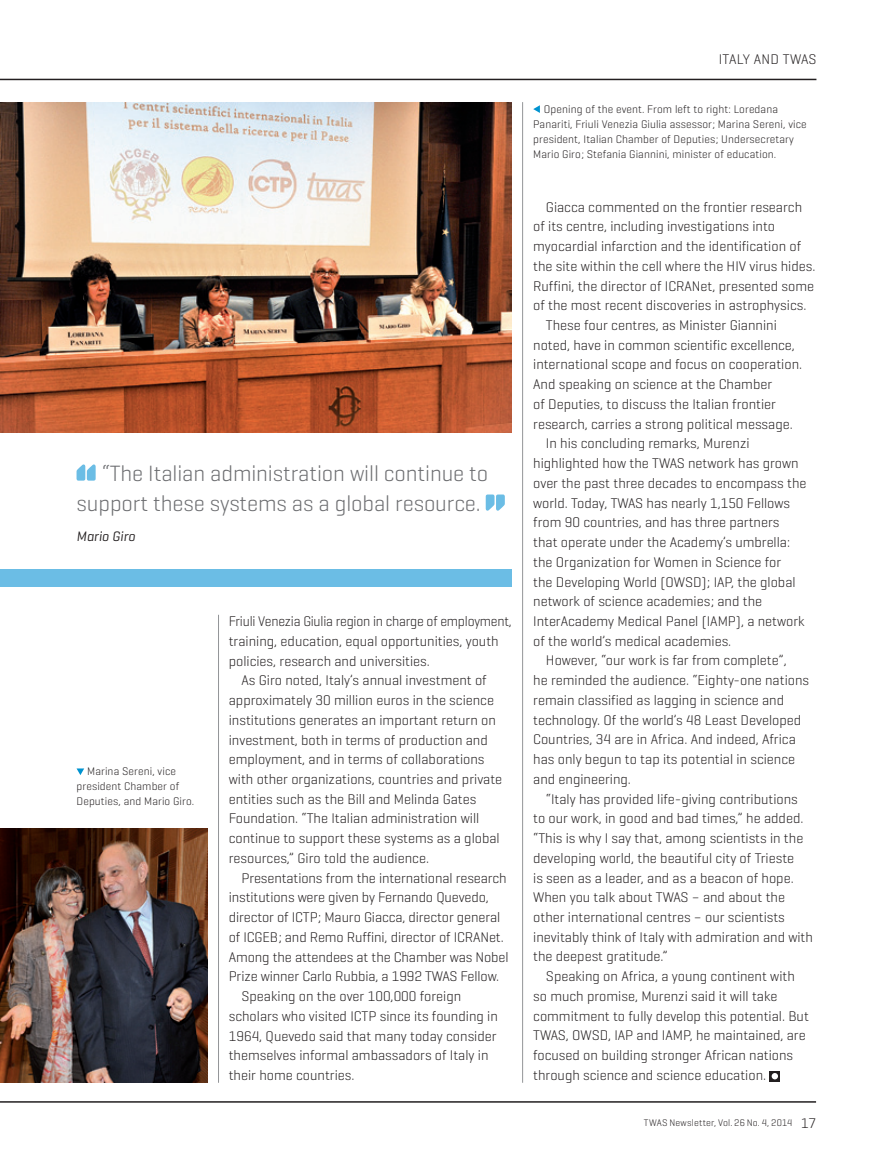
<style>
.page{position:relative;width:893px;height:1170px;background:#fff}
.page>*{position:absolute;margin:0;border:0;box-sizing:border-box;transform-origin:0 0}
.t1{font:300 22.5px/30px "Geogrotesque";letter-spacing:-.005em;color:#6c6d70}
.t2{font:300 14.25px "Geogrotesque";color:#231f20}
.t3{font:300 14.25px "Geogrotesque";color:#231f20;scale:.96 1}
.t4{font:italic 13.95px "Geogrotesque";color:#231f20}
.t5{font:300 11.25px/15px "Geogrotesque";letter-spacing:.01em;color:#231f20}
.t6{font:300 9.75px "Geogrotesque";letter-spacing:.02em;color:#231f20}
.s1{font-size:14.25px}
</style>
<div class="page">
<hr style="left:0;top:79px;width:816px;height:1px;background:#231f20">
<hr style="left:0;top:1101px;width:816px;height:1px;background:#231f20">
<hr style="left:522px;top:102px;width:1px;height:980px;background:#939598">
<hr style="left:218px;top:614px;width:1px;height:468px;background:#939598">
<svg style="left:769px;top:1071px;width:11px;height:10px"></svg>
<svg style="left:772px;top:1072px;width:6px;height:7px"></svg>
<img style="left:0;top:828px;width:207px;height:254px">
<img style="left:0;top:102px;width:512px;height:331px">
<svg style="left:77px;top:768px;width:7px;height:7px"></svg>
<svg style="left:533px;top:105px;width:7px;height:8px"></svg>
<svg style="left:77px;top:464px;width:19px;height:16px"></svg>
<svg style="left:486px;top:494px;width:19px;height:16px"></svg>
<div style="left:0;top:569px;width:512px;height:17px;background:#6bbde5"></div>
<h1 class="t1" style="left:77px;top:457px;width:413px;text-indent:25px">“The Italian administration will continue to support these systems as a global resource.</h1>
<p class="t4" style="left:77px;top:528px;width:60px">Mario Giro</p>
<p class="t5" style="left:77px;top:763px;width:119px;text-indent:11px">Marina Sereni, vice president Chamber of<br>Deputies, and Mario Giro.</p>
<p class="t3" style="left:229px;top:612px;width:296px">Friuli Venezia Giulia region in charge of employment,</p>
<p class="t2" style="left:229px;top:632px;width:271px">training, education, equal opportunities, youth</p>
<p class="t2" style="left:229px;top:651px;width:203px">policies, research and universities.</p>
<p class="t2" style="left:242px;top:671px;width:247px">As Giro noted, Italy’s annual investment of</p>
<p class="t2" style="left:229px;top:691px;width:267px">approximately 30 million euros in the science</p>
<p class="t2" style="left:229px;top:711px;width:269px">institutions generates an important return on</p>
<p class="t2" style="left:229px;top:730px;width:261px">investment, both in terms of production and</p>
<p class="t2" style="left:229px;top:750px;width:257px">employment, and in terms of collaborations</p>
<p class="t2" style="left:229px;top:770px;width:275px">with other organizations, countries and private</p>
<p class="t2" style="left:229px;top:790px;width:249px">entities such as the Bill and Melinda Gates</p>
<p class="t2" style="left:229px;top:809px;width:252px">Foundation. “The Italian administration will</p>
<p class="t2" style="left:229px;top:829px;width:272px">continue to support these systems as a global</p>
<p class="t2" style="left:229px;top:849px;width:202px">resources,” Giro told the audience.</p>
<p class="t2" style="left:242px;top:868px;width:267px">Presentations from the international research</p>
<p class="t2" style="left:229px;top:888px;width:262px">institutions were given by Fernando Quevedo,</p>
<p class="t2" style="left:229px;top:908px;width:273px">director of ICTP; Mauro Giacca, director general</p>
<p class="t2" style="left:229px;top:928px;width:276px">of ICGEB; and Remo Ruffini, director of ICRANet.</p>
<p class="t2" style="left:229px;top:947px;width:281px">Among the attendees at the Chamber was Nobel</p>
<p class="t2" style="left:229px;top:967px;width:272px">Prize winner Carlo Rubbia, a 1992 TWAS Fellow.</p>
<p class="t2" style="left:242px;top:987px;width:221px">Speaking on the over 100,000 foreign</p>
<p class="t2" style="left:229px;top:1006px;width:271px">scholars who visited ICTP since its founding in</p>
<p class="t2" style="left:229px;top:1026px;width:269px">1964, Quevedo said that many today consider</p>
<p class="t2" style="left:229px;top:1046px;width:261px">themselves informal ambassadors of Italy in</p>
<p class="t2" style="left:229px;top:1066px;width:127px">their home countries.</p>
<p class="t2" style="left:719px;top:51px;width:12px">Italy</p>
<p class="t2" style="left:754px;top:51px;width:9px">and</p>
<p class="t2" style="left:783px;top:51px;width:35px">TWAS</p>
<p class="t5" style="left:533px;top:101px;width:275px;text-indent:11px">Opening of the event. From left to right: Loredana Panariti, Friuli Venezia Giulia assessor; Marina Sereni, vice president, Italian Chamber of Deputies; Undersecretary Mario Giro; Stefania Giannini, minister of education.</p>
<p class="t2" style="left:546px;top:198px;width:258px">Giacca commented on the frontier research</p>
<p class="t2" style="left:533px;top:217px;width:243px">of its centre, including investigations into</p>
<p class="t2" style="left:533px;top:237px;width:269px">myocardial infarction and the identification of</p>
<p class="t2" style="left:533px;top:257px;width:284px">the site within the cell where the HIV virus hides.</p>
<p class="t2" style="left:533px;top:277px;width:282px">Ruffini, the director of ICRANet, presented some</p>
<p class="t2" style="left:533px;top:296px;width:275px">of the most recent discoveries in astrophysics.</p>
<p class="t2" style="left:546px;top:316px;width:232px">These four centres, as Minister Giannini</p>
<p class="t2" style="left:533px;top:336px;width:263px">noted, have in common scientific excellence,</p>
<p class="t2" style="left:533px;top:355px;width:270px">international scope and focus on cooperation.</p>
<p class="t2" style="left:533px;top:375px;width:240px">And speaking on science at the Chamber</p>
<p class="t2" style="left:533px;top:395px;width:244px">of Deputies, to discuss the Italian frontier</p>
<p class="t2" style="left:533px;top:415px;width:261px">research, carries a strong political message.</p>
<p class="t2" style="left:546px;top:434px;width:205px">In his concluding remarks, Murenzi</p>
<p class="t2" style="left:533px;top:454px;width:267px">highlighted how the TWAS network has grown</p>
<p class="t2" style="left:533px;top:474px;width:275px">over the past three decades to encompass the</p>
<p class="t2" style="left:533px;top:494px;width:258px">world. Today, TWAS has nearly 1,150 Fellows</p>
<p class="t2" style="left:533px;top:513px;width:248px">from 90 countries, and has three partners</p>
<p class="t2" style="left:533px;top:533px;width:258px">that operate under the Academy’s umbrella:</p>
<p class="t2" style="left:533px;top:553px;width:249px">the Organization for Women in Science for</p>
<p class="t2" style="left:533px;top:572px;width:264px">the Developing World (OWSD); IAP, the global</p>
<p class="t2" style="left:533px;top:592px;width:230px">network of science academies; and the</p>
<p class="t2" style="left:533px;top:612px;width:273px">InterAcademy Medical Panel (IAMP), a network</p>
<p class="t2" style="left:533px;top:632px;width:200px">of the world’s medical academies.</p>
<p class="t2" style="left:546px;top:651px;width:242px">However, “our work is far from complete”,</p>
<p class="t2" style="left:533px;top:671px;width:277px">he reminded the audience. “Eighty-one nations</p>
<p class="t2" style="left:533px;top:691px;width:252px">remain classified as lagging in science and</p>
<p class="t2" style="left:533px;top:710px;width:269px">technology. Of the world’s 48 Least Developed</p>
<p class="t2" style="left:533px;top:730px;width:264px">Countries, 34 are in Africa. And indeed, Africa</p>
<p class="t2" style="left:533px;top:750px;width:263px">has only begun to tap its potential in science</p>
<p class="t2" style="left:533px;top:770px;width:99px">and engineering.</p>
<p class="t2" style="left:546px;top:789px;width:253px">“Italy has provided life-giving contributions</p>
<p class="t2" style="left:533px;top:809px;width:272px">to our work, in good and bad times,” he added.</p>
<p class="t2" style="left:533px;top:829px;width:272px">“This is why I say that, among scientists in the</p>
<p class="t2" style="left:533px;top:849px;width:262px">developing world, the beautiful city of Trieste</p>
<p class="t2" style="left:533px;top:868px;width:262px">is seen as a leader, and as a beacon of hope.</p>
<p class="t2" style="left:533px;top:888px;width:253px">When you talk about TWAS – and about the</p>
<p class="t2" style="left:533px;top:908px;width:253px">other international centres – our scientists</p>
<p class="t2" style="left:533px;top:927px;width:281px">inevitably think of Italy with admiration and with</p>
<p class="t2" style="left:533px;top:947px;width:136px">the deepest gratitude.”</p>
<p class="t2" style="left:546px;top:967px;width:250px">Speaking on Africa, a young continent with</p>
<p class="t2" style="left:533px;top:987px;width:246px">so much promise, Murenzi said it will take</p>
<p class="t2" style="left:533px;top:1006px;width:277px">commitment to fully develop this potential. But</p>
<p class="t2" style="left:533px;top:1026px;width:274px">TWAS, OWSD, IAP and IAMP, he maintained, are</p>
<p class="t2" style="left:533px;top:1046px;width:262px">focused on building stronger African nations</p>
<p class="t2" style="left:533px;top:1065px;width:234px">through science and science education.</p>
<p class="t6" style="left:644px;top:1116px;width:174px">TWAS Newsletter, Vol. 26 No. 4, 2014 <span class="s1">17</span></p>
</div>
